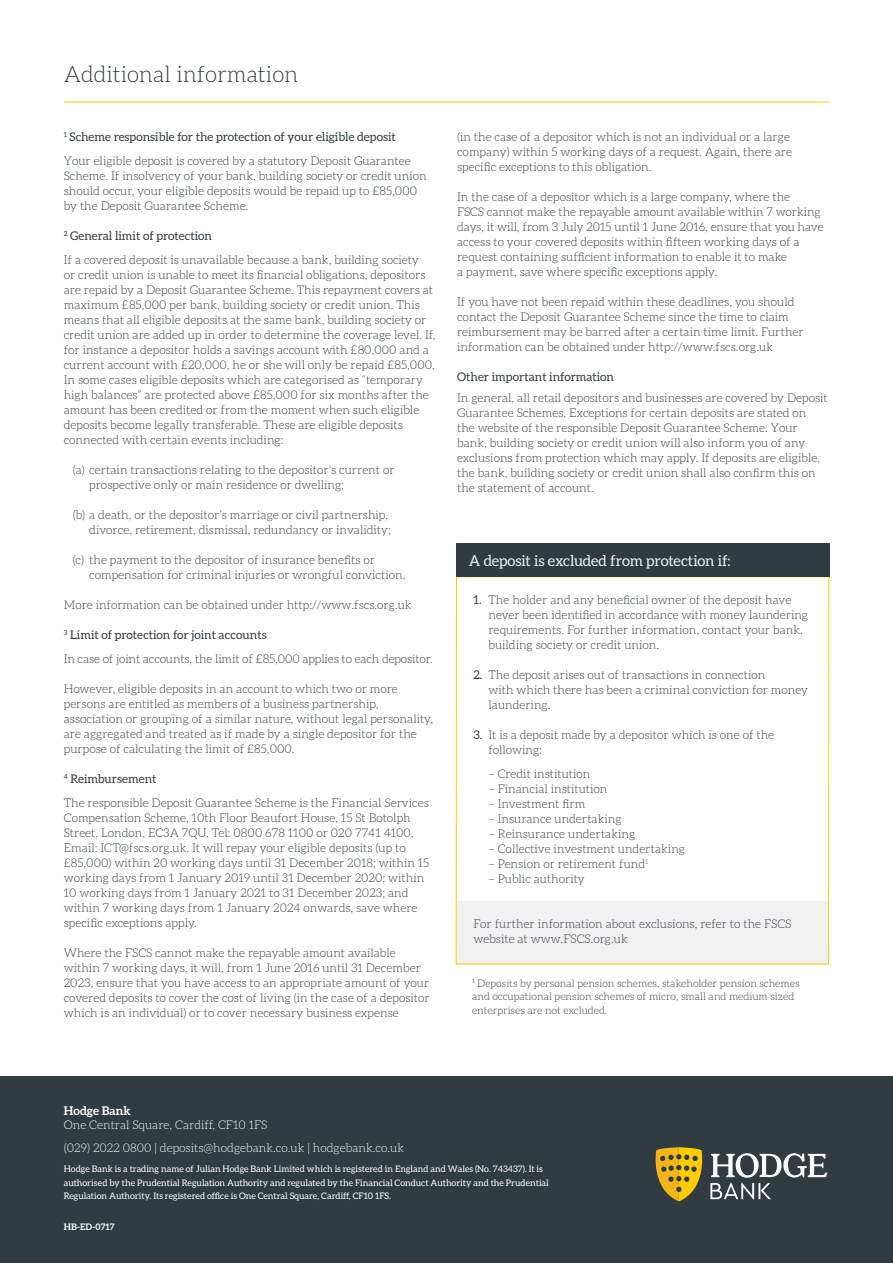
<style>
.page{position:relative;width:893px;height:1263px;background:#fff}
.page>*{position:absolute;margin:0;border:0;box-sizing:border-box;transform-origin:0 0}
.t1{font:300 22.5px "Aleo";color:#303c40}
.t2{font:15px "Aleo";letter-spacing:-.01em;color:#f1f1f2}
.t3{font:300 12px/15px "Aleo";color:#303c40}
.t4{font:300 12px/23.2px "Aleo";color:#fff}
.t5{font:12px "Aleo";color:#303c40}
.t6{font:700 12px "Aleo";color:#fff}
.t7{font:300 10.5px/13.5px "Aleo";color:#303c40}
.t8{font:9px/13.5px "Aleo";color:#fff}
.t9{font:700 9px "Aleo";letter-spacing:.005em;color:#fff}
.s1{font-weight:400}
</style>
<div class="page">
<div style="left:0;top:1076px;width:893px;height:187px;background:#303c40"></div>
<div style="left:456px;top:901px;width:372px;height:63px;background:#f1f1f2"></div>
<div style="left:456px;top:544px;width:373px;height:33px;background:#303c40"></div>
<hr style="left:64px;top:102px;width:765px;height:1px;background:#ffcb05">
<svg style="left:655px;top:1147px;width:48px;height:54px"></svg>
<svg style="left:710px;top:1153px;width:117px;height:46px"></svg>
<h1 class="t1" style="left:64px;top:62px;width:236px">Additional information</h1>
<p class="t3" style="left:64px;top:125px;width:349px;line-height:24px"><sup>1</sup> <span class="s1">Scheme responsible for the protection of your eligible deposit<br></span>Your eligible deposit is covered by a statutory Deposit Guarantee</p>
<p class="t3" style="left:64px;top:168px;width:364px">Scheme. If insolvency of your bank, building society or credit union should occur, your eligible deposits would be repaid up to £85,000 by the Deposit Guarantee Scheme.</p>
<p class="t3" style="left:64px;top:224px;width:357px;line-height:24px"><sup>2</sup> <span class="s1">General limit of protection<br></span>If a covered deposit is unavailable because a bank, building society</p>
<p class="t3" style="left:64px;top:267px;width:373px">or credit union is unable to meet its financial obligations, depositors are repaid by a Deposit Guarantee Scheme. This repayment covers at maximum £85,000 per bank, building society or credit union. This means that all eligible deposits at the same bank, building society or credit union are added up in order to determine the coverage level. If, for instance a depositor holds a savings account with £80,000 and a current account with £20,000, he or she will only be repaid £85,000.<br>In some cases eligible deposits which are categorised as “temporary high balances” are protected above £85,000 for six months after the amount has been credited or from the moment when such eligible deposits become legally transferable. These are eligible deposits connected with certain events including:</p>
<p class="t3" style="left:89px;top:462px;width:307px;text-indent:-16px">(a) certain transactions relating to the depositor’s current or prospective only or main residence or dwelling;</p>
<p class="t3" style="left:73px;top:507px;width:319px;text-align:right">(b) a death, or the depositor’s marriage or civil partnership, divorce, retirement, dismissal, redundancy or invalidity;</p>
<p class="t3" style="left:89px;top:552px;width:318px;text-indent:-16px">(c) the payment to the depositor of insurance benefits or compensation for criminal injuries or wrongful conviction.</p>
<p class="t3" style="left:64px;top:597px;width:349px">More information can be obtained under http://www.fscs.org.uk</p>
<p class="t3" style="left:64px;top:623px;width:371px;line-height:24px"><sup>3</sup> <span class="s1">Limit of protection for joint accounts<br></span>In case of joint accounts, the limit of £85,000 applies to each depositor.</p>
<p class="t3" style="left:64px;top:681px;width:371px">However, eligible deposits in an account to which two or more persons are entitled as members of a business partnership, association or grouping of a similar nature, without legal personality, are aggregated and treated as if made by a single depositor for the purpose of calculating the limit of £85,000.</p>
<p class="t3" style="left:64px;top:767px;width:367px;line-height:24px"><sup>4</sup> <span class="s1">Reimbursement<br></span>The responsible Deposit Guarantee Scheme is the Financial Services</p>
<p class="t3" style="left:64px;top:810px;width:367px">Compensation Scheme, 10th Floor Beaufort House, 15 St Botolph Street, London, EC3A 7QU, Tel: 0800 678 1100 or 020 7741 4100, Email: ICT@fscs.org.uk. It will repay your eligible deposits (up to £85,000) within 20 working days until 31 December 2018; within 15 working days from 1 January 2019 until 31 December 2020; within 10 working days from 1 January 2021 to 31 December 2023; and within 7 working days from 1 January 2024 onwards, save where specific exceptions apply.</p>
<p class="t3" style="left:64px;top:945px;width:367px">Where the FSCS cannot make the repayable amount available within 7 working days, it will, from 1 June 2016 until 31 December 2023, ensure that you have access to an appropriate amount of your covered deposits to cover the cost of living (in the case of a depositor which is an individual) or to cover necessary business expense</p>
<p class="t3" style="left:457px;top:129px;width:336px">(in the case of a depositor which is not an individual or a large company) within 5 working days of a request. Again, there are specific exceptions to this obligation.</p>
<p class="t3" style="left:457px;top:189px;width:368px">In the case of a depositor which is a large company, where the<br>FSCS cannot make the repayable amount available within 7 working days, it will, from 3 July 2015 until 1 June 2016, ensure that you have access to your covered deposits within fifteen working days of a request containing sufficient information to enable it to make<br>a payment, save where specific exceptions apply.</p>
<p class="t3" style="left:457px;top:294px;width:348px">If you have not been repaid within these deadlines, you should contact the Deposit Guarantee Scheme since the time to claim reimbursement may be barred after a certain time limit. Further information can be obtained under http://www.fscs.org.uk</p>
<p class="t5" style="left:457px;top:370px;width:158px">Other important information</p>
<p class="t3" style="left:457px;top:390px;width:372px">In general, all retail depositors and businesses are covered by Deposit Guarantee Schemes. Exceptions for certain deposits are stated on<br>the website of the responsible Deposit Guarantee Scheme. Your bank, building society or credit union will also inform you of any exclusions from protection which may apply. If deposits are eligible, the bank, building society or credit union shall also confirm this on the statement of account.</p>
<p class="t2" style="left:469px;top:552px;width:263px">A deposit is excluded from protection if:</p>
<p class="t3" style="left:488px;top:592px;width:321px;text-indent:-15px"><span class="s1">1.</span> The holder and any beneficial owner of the deposit have never been identified in accordance with money laundering requirements. For further information, contact your bank, building society or credit union.</p>
<p class="t3" style="left:488px;top:667px;width:321px;text-indent:-15px"><span class="s1">2.</span> The deposit arises out of transactions in connection<br>with which there has been a criminal conviction for money laundering.</p>
<p class="t3" style="left:488px;top:727px;width:287px;text-indent:-15px"><span class="s1">3.</span> It is a deposit made by a depositor which is one of the following:</p>
<p class="t3" style="left:488px;top:766px;width:103px">– Credit institution</p>
<p class="t3" style="left:488px;top:781px;width:120px">– Financial institution</p>
<p class="t3" style="left:488px;top:796px;width:98px">– Investment firm</p>
<p class="t3" style="left:488px;top:811px;width:135px">– Insurance undertaking</p>
<p class="t3" style="left:488px;top:826px;width:148px">– Reinsurance undertaking</p>
<p class="t3" style="left:488px;top:841px;width:198px">– Collective investment undertaking</p>
<p class="t3" style="left:488px;top:856px;width:161px">– Pension or retirement fund<sup>1</sup></p>
<p class="t3" style="left:488px;top:871px;width:98px">– Public authority</p>
<p class="t3" style="left:473px;top:916px;width:319px">For further information about exclusions, refer to the FSCS website at www.FSCS.org.uk</p>
<p class="t7" style="left:472px;top:976px;width:329px"><sup>1</sup> Deposits by personal pension schemes, stakeholder pension schemes and occupational pension schemes of micro, small and medium sized enterprises are not excluded.</p>
<p class="t6" style="left:64px;top:1104px;width:68px">Hodge Bank</p>
<p class="t4" style="left:64px;top:1113px;width:342px">One Central Square, Cardiff, CF10 1FS<br>(029) 2022 0800 | deposits@hodgebank.co.uk | hodgebank.co.uk</p>
<p class="t8" style="left:64px;top:1162px;width:487px">Hodge Bank is a trading name of Julian Hodge Bank Limited which is registered in England and Wales (No. 743437). It is authorised by the Prudential Regulation Authority and regulated by the Financial Conduct Authority and the Prudential<br>Regulation Authority. Its registered office is One Central Square, Cardiff, CF10 1FS.</p>
<p class="t9" style="left:64px;top:1222px;width:52px">HB-ED-0717</p>
</div>
